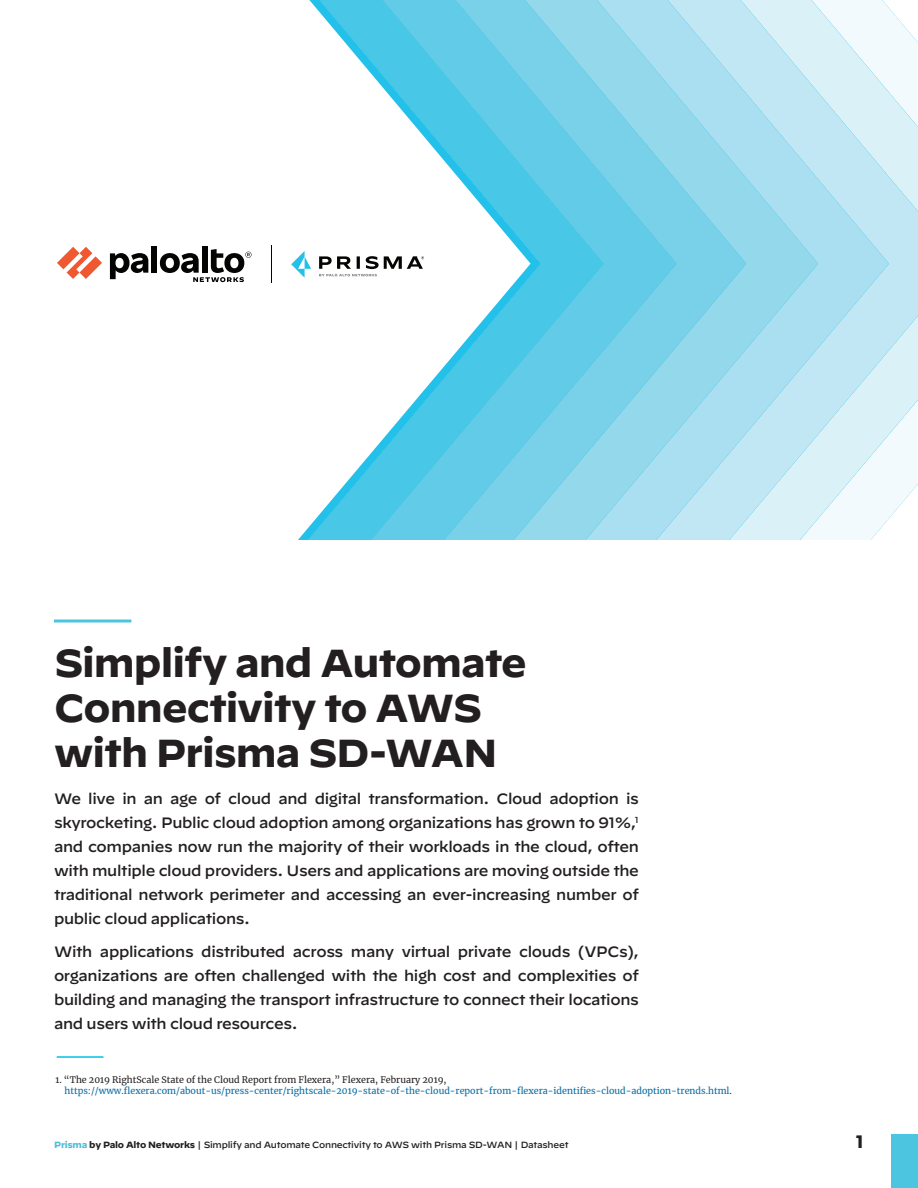
<style>
.page{position:relative;width:918px;height:1188px;background:#fff}
.page>*{position:absolute;margin:0;border:0;box-sizing:border-box;transform-origin:0 0}
.title-page-title{font:700 39px/45px "Decimal";letter-spacing:-.025em;color:#231f20}
.t1{font:700 18px "Decimal";color:#231f20}
.title-page-intro-tex{font:500 15px/24px "Decimal";letter-spacing:-.025em;color:#231f20;text-align:justify}
.footnote{font:9px/10.8px "Merriweather";color:#086ca4}
.t2{font:500 9px "Decimal";letter-spacing:-.025em;color:#231f20}
.s1{color:#231f20}
.s2{font-weight:700;color:#4abed6}
.s3{font-weight:700}
</style>
<div class="page">
<svg style="left:889px;top:8px;width:29px;height:511px"></svg>
<svg style="left:818px;top:0;width:71px;height:540px"></svg>
<svg style="left:746px;top:0;width:72px;height:540px;background:#b6e3f2"></svg>
<svg style="left:676px;top:0;width:70px;height:540px;background:#a0dcee"></svg>
<svg style="left:603px;top:0;width:73px;height:540px;background:#88d4eb"></svg>
<svg style="left:541px;top:0;width:62px;height:540px;background:#70cee8"></svg>
<svg style="left:298px;top:0;width:243px;height:540px"></svg>
<svg style="left:57px;top:247px;width:45px;height:32px"></svg>
<div style="left:152px;top:247px;width:5px;height:26px;background:#040503"></div>
<svg style="left:110px;top:253px;width:38px;height:26px"></svg>
<div style="left:202px;top:247px;width:6px;height:26px;background:#040503"></div>
<svg style="left:160px;top:249px;width:92px;height:33px"></svg>
<hr style="left:271px;top:246px;width:1px;height:37px;background:#040503">
<svg style="left:291px;top:251px;width:20px;height:27px"></svg>
<svg style="left:319px;top:256px;width:105px;height:20px"></svg>
<div style="left:891px;top:1134px;width:27px;height:54px;background:#4cc6e0"></div>
<hr style="left:54px;top:620px;width:77px;height:2px;background:#4cc6e0">
<hr style="left:57px;top:1056px;width:47px;height:2px;background:#00c0e8">
<p class="title-page-title" style="left:54px;top:641px;width:474px">Simplify and Automate<br>Connectivity to AWS with Prisma SD-WAN</p>
<p class="title-page-intro-tex" style="left:54px;top:784px;width:587px">We live in an age of cloud and digital transformation. Cloud adoption is skyrocketing. Public cloud adoption among organizations has grown to 91%,<sup>1 </sup>and companies now run the majority of their workloads in the cloud, often with multiple cloud providers. Users and applications are moving outside the traditional network perimeter and accessing an ever-increasing number of public cloud applications.</p>
<p class="title-page-intro-tex" style="left:54px;top:937px;width:587px">With applications distributed across many virtual private clouds (VPCs), organizations are often challenged with the high cost and complexities of building and managing the transport infrastructure to connect their locations and users with cloud resources.</p>
<p class="footnote" style="left:64px;top:1074px;width:669px;text-indent:-9px"><span class="s1">1. “The 2019 RightScale State of the Cloud Report from Flexera,” Flexera, February 2019, </span>https://www.flexera.com/about-us/press-center/rightscale-2019-state-of-the-cloud-report-from-flexera-identifies-cloud-adoption-trends.html<span class="s1">.</span></p>
<p class="t2" style="left:54px;top:1137px;width:516px"><span class="s2">Prisma</span> <span class="s3">by Palo Alto Networks</span> | Simplify and Automate Connectivity to AWS with Prisma SD-WAN | Datasheet</p>
<p class="t1" style="left:856px;top:1132px;width:10px">1</p>
</div>
